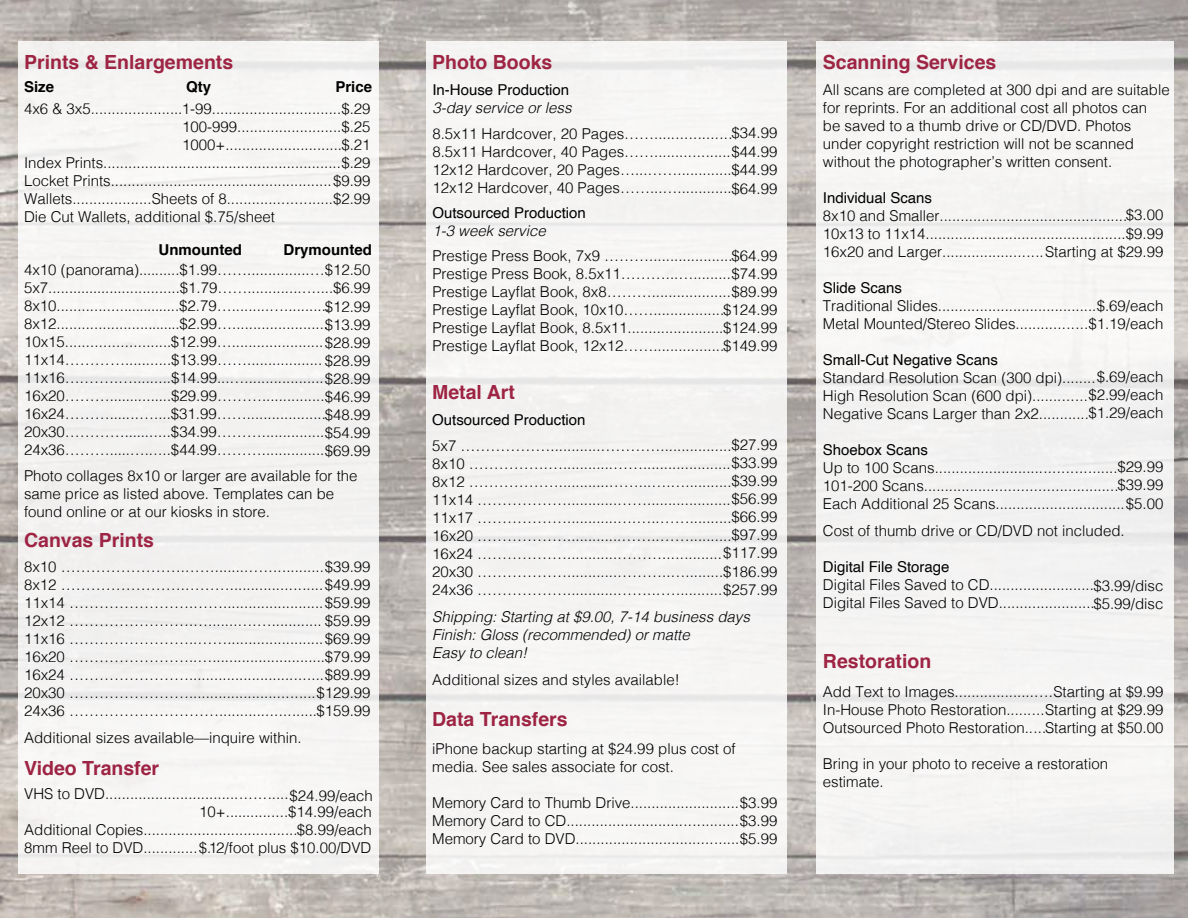
<style>
.page{position:relative;width:1188px;height:918px;background:#fff}
.page>*{position:absolute;margin:0;border:0;box-sizing:border-box;transform-origin:0 0}
.t1{font:700 19.5px "Helvetica";color:#9e2443}
.t2{font:300 15px/18px "Helvetica";color:#000;text-align:justify}
.t3{font:15px "Helvetica";color:#000}
.t4{font:italic 300 15px/18px "Helvetica";color:#000}
.t5{font:700 15px "Helvetica";color:#000}
</style>
<div class="page">
<img style="left:0;top:0;width:1188px;height:918px">
<div style="left:816px;top:41px;width:357px;height:832px;background:#f5f4f3"></div>
<div style="left:426px;top:41px;width:360px;height:832px;background:#f5f4f3"></div>
<div style="left:18px;top:41px;width:361px;height:832px;background:#f5f4f3"></div>
<h1 class="t1" style="left:24px;top:46px;width:211px">Prints &amp; Enlargements</h1>
<p class="t5" style="left:24px;top:75px;width:32px">Size</p>
<p class="t5" style="left:186px;top:75px;width:27px">Qty</p>
<p class="t5" style="left:335px;top:75px;width:38px">Price</p>
<p class="t2" style="left:24px;top:98px;width:348px">4x6 &amp; 3x5......................1-99...............................$.29</p>
<p class="t2" style="left:182px;top:116px;width:190px">100-999.........................$.25</p>
<p class="t2" style="left:182px;top:134px;width:190px">1000+............................$.21</p>
<p class="t2" style="left:24px;top:152px;width:348px">Index Prints.........................................................$.29</p>
<p class="t2" style="left:24px;top:170px;width:348px">Locket Prints.....................................................$9.99</p>
<p class="t2" style="left:24px;top:188px;width:348px">Wallets...................Sheets of 8.........................$2.99</p>
<p class="t2" style="left:24px;top:206px;width:252px">Die Cut Wallets, additional $.75/sheet</p>
<p class="t5" style="left:159px;top:238px;width:85px">Unmounted</p>
<p class="t5" style="left:284px;top:238px;width:90px">Drymounted</p>
<p class="t2" style="left:24px;top:260px;width:348px;text-align:left">4x10 (panorama)..........$1.99……...............…$12.50<br>5x7................................$1.79……....................$6.99<br>8x10..............................$2.79….........…...........<br>8x12..............................$2.99….......................<br>10x15.........................$12.99…......................$28.99<br>11x14…………...........$13.99…….................. $28.99<br>11x16….…….….........$14.99...…...................$28.99<br>16x20………...............$29.99………...............$46.99<br>16x24……….......…....$31.99……...................$48.99<br>20x30…………...........$34.99………...............$54.99<br>24x36……….....…......$44.99………...............$69.99</p>
<p class="t2" style="left:325px;top:296px;width:47px">$12.99 $13.99</p>
<p class="t2" style="left:24px;top:465px;width:335px;text-align:left">Photo collages 8x10 or larger are available for the same price as listed above. Templates can be found online or at our kiosks in store.</p>
<h1 class="t1" style="left:24px;top:524px;width:132px">Canvas Prints</h1>
<p class="t2" style="left:24px;top:557px;width:348px">8x10 …………………….……........…..............$39.99<br>8x12 …………………….………......................$49.99<br>11x14 …………………….……........................$59.99<br>12x12 …………………….….......….…............ $59.99<br>11x16 ……………………..…….......................$69.99<br>16x20 ……………………..…...........................$79.99<br>16x24 ……………………................................$89.99<br>20x30 ……………………..............................$129.99<br>24x36 ………………………….......................$159.99</p>
<p class="t2" style="left:24px;top:728px;width:279px">Additional sizes available—inquire within.</p>
<h1 class="t1" style="left:24px;top:752px;width:137px">Video Transfer</h1>
<p class="t2" style="left:24px;top:784px;width:350px">VHS to DVD...........................................$24.99/each</p>
<p class="t2" style="left:24px;top:820px;width:349px">Additional Copies.....................................$8.99/each</p>
<p class="t2" style="left:199px;top:802px;width:174px">10+...............$14.99/each</p>
<p class="t2" style="left:24px;top:838px;width:349px">8mm Reel to DVD.............$.1 2/foot plus $10.00/DVD</p>
<h1 class="t1" style="left:432px;top:46px;width:122px">Photo Books</h1>
<p class="t3" style="left:432px;top:78px;width:138px">In-House Production</p>
<p class="t4" style="left:432px;top:98px;width:141px">3-day service or less</p>
<p class="t2" style="left:432px;top:123px;width:347px">8.5x11 Hardcover, 20 Pages……..................$34.99<br>8.5x11 Hardcover, 40 Pages……..................$44.99<br>12x12 Hardcover, 20 Pages…...…….............$44.99<br>12x12 Hardcover, 40 Pages……...….............$64.99</p>
<p class="t3" style="left:432px;top:201px;width:155px">Outsourced Production</p>
<p class="t4" style="left:432px;top:221px;width:115px">1-3 week service</p>
<p class="t2" style="left:432px;top:246px;width:347px">Prestige Press Book, 7x9 ………....................$64.99<br>Prestige Press Book, 8.5x11………...….........$74.99<br>Prestige Layflat Book, 8x8………...................$89.99<br>Prestige Layflat Book, 10x10…….................$124.99<br>Prestige Layflat Book, 8.5x11.......................$124.99<br>Prestige Layflat Book, 12x12…….................$149.99</p>
<h1 class="t1" style="left:432px;top:377px;width:84px">Metal Art</h1>
<p class="t3" style="left:432px;top:408px;width:155px">Outsourced Production</p>
<p class="t2" style="left:432px;top:435px;width:347px">5x7 ………………............………….................$27.99<br>8x10 …………….…............…….....................$33.99<br>8x12 ………………............……...….…...........$39.99<br>11x14 ………………............……....................$56.99<br>11x17 ………………............….…..……..........$66.99<br>16x20 ……………….............……..……..........$97.99<br>16x24 ………………............………..............$117.99<br>20x30 ………………............………..….........$186.99<br>24x36 ………………............……...…...........$257.99</p>
<p class="t4" style="left:432px;top:606px;width:319px">Shipping: Starting at $9.00, 7-14 business days<br>Finish: Gloss (recommended) or matte<br>Easy to clean!</p>
<p class="t2" style="left:432px;top:669px;width:249px">Additional sizes and styles available!</p>
<h1 class="t1" style="left:432px;top:703px;width:137px">Data Transfers</h1>
<p class="t2" style="left:432px;top:738px;width:305px">iPhone backup starting at $24.99 plus cost of media. See sales associate for cost.</p>
<p class="t2" style="left:432px;top:792px;width:347px">Memory Card to Thumb Drive..........................$3.99<br>Memory Card to CD.........................................$3.99<br>Memory Card to DVD.......................................$5.99</p>
<h1 class="t1" style="left:823px;top:46px;width:175px">Scanning Services</h1>
<p class="t2" style="left:823px;top:79px;width:348px;text-align:left">All scans are completed at 300 dpi and are suitable for reprints. For an additional cost all photos can<br>be saved to a thumb drive or CD/DVD. Photos under copyright restriction will not be scanned without the photographer’s written consent.</p>
<p class="t3" style="left:823px;top:186px;width:111px">Individual Scans</p>
<p class="t2" style="left:823px;top:205px;width:342px">8x10 and Smaller.............................................$3.00<br>10x13 to 11x14................................................$9.99<br>16x20 and Larger........................Starting at $29.99</p>
<p class="t3" style="left:823px;top:276px;width:81px">Slide Scans</p>
<p class="t2" style="left:823px;top:295px;width:342px">Traditional Slides......................................$.69/each<br>Metal Mounted/Stereo Slides.................$1.19/each</p>
<p class="t3" style="left:823px;top:348px;width:177px">Small-Cut Negative Scans</p>
<p class="t2" style="left:823px;top:367px;width:342px">Standard Resolution Scan (300 dpi)........$.69/each High Resolution Scan (600 dpi).............$2.99/each Negative Scans Larger than 2x2............$1.29/each</p>
<p class="t3" style="left:823px;top:438px;width:107px">Shoebox Scans</p>
<p class="t2" style="left:823px;top:457px;width:342px">Up to 100 Scans...........................................$29.99<br>101-200 Scans..............................................$39.99<br>Each Additional 25 Scans...............................$5.00</p>
<p class="t2" style="left:823px;top:520px;width:303px">Cost of thumb drive or CD/DVD not included.</p>
<p class="t3" style="left:823px;top:555px;width:128px">Digital File Storage</p>
<p class="t2" style="left:823px;top:574px;width:342px">Digital Files Saved to CD.........................$3.99/disc<br>Digital Files Saved to DVD.......................$5.99/disc</p>
<h1 class="t1" style="left:823px;top:645px;width:110px">Restoration</h1>
<p class="t2" style="left:823px;top:681px;width:342px">Add Text to Images...................….Starting at $9.99<br>In-House Photo Restoration.........Starting at $29.99<br>Outsourced Photo Restoration.....Starting at $50.00</p>
<p class="t2" style="left:823px;top:753px;width:287px">Bring in your photo to receive a restoration estimate.</p>
</div>
